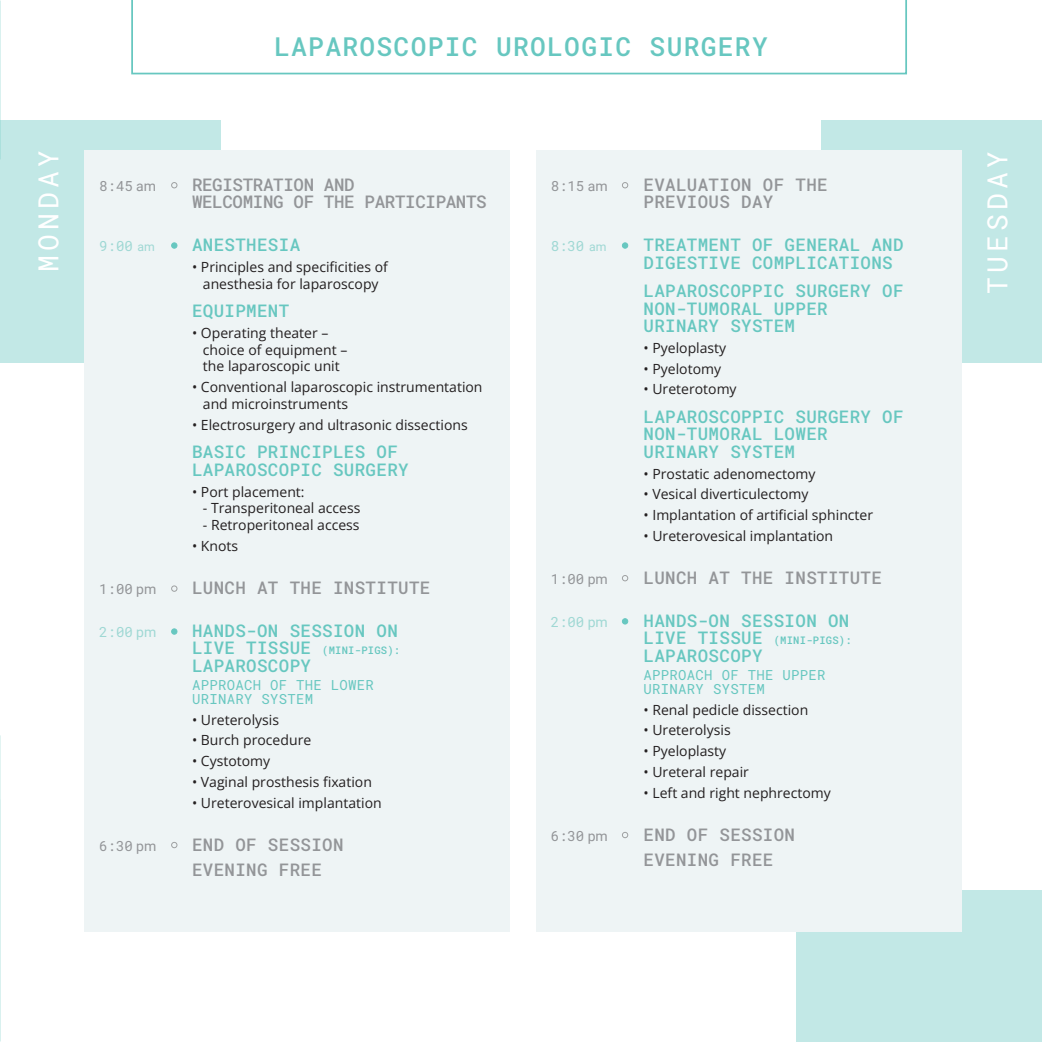
<style>
.page{position:relative;width:1042px;height:1042px;background:#fff}
.page>*{position:absolute;margin:0;border:0;box-sizing:border-box;transform-origin:0 0}
.t1{font:28px "Roboto Mono";letter-spacing:.15em;color:#fff}
.t2{font:26.25px "Roboto Mono";letter-spacing:.05em;color:#67c7c0}
.t3{font:17.5px/17.5px "Roboto Mono";letter-spacing:.02em;color:#67c7c0}
.t4{font:17.5px/25px "Roboto Mono";letter-spacing:.02em;color:#939598}
.t5{font:17.5px/17.5px "Roboto Mono";letter-spacing:-.02em;color:#939598}
.t6{font:14px/16.8px "Open Sans";color:#231f20}
.t7{font:14px/14px "Roboto Mono";letter-spacing:.02em;color:#67c7c0}
.t8{font:14px "Roboto Mono";color:#939598}
.t9{font:14px "Roboto Mono";color:#9fd8d4}
.t10{font:10.5px "Roboto Mono";letter-spacing:.02em;color:#67c7c0}
.s1{font-family:"Roboto"}
.s2{font-family:"Roboto";font-size:12.25px}
.s3{font-size:17.5px}
</style>
<div class="page">
<div style="left:796px;top:890px;width:246px;height:152px;background:#c2e8e6"></div>
<div style="left:0;top:120px;width:220px;height:242px;background:#c2e8e6"></div>
<div style="left:821px;top:120px;width:221px;height:242px;background:#c2e8e6"></div>
<div style="left:84px;top:150px;width:426px;height:781px;background:#eef4f5"></div>
<div style="left:536px;top:150px;width:425px;height:781px;background:#eef4f5"></div>
<div style="left:171px;top:242px;width:6px;height:7px;border:1px solid #67c7c0;border-radius:50%"></div>
<svg style="left:171px;top:628px;width:6px;height:6px"></svg>
<div style="left:622px;top:242px;width:6px;height:7px;border:1px solid #67c7c0;border-radius:50%"></div>
<svg style="left:622px;top:618px;width:6px;height:6px"></svg>
<svg style="left:171px;top:182px;width:6px;height:6px"></svg>
<div style="left:171px;top:585px;width:6px;height:7px;border:1px solid #231f20;border-radius:50%"></div>
<svg style="left:171px;top:842px;width:6px;height:6px"></svg>
<svg style="left:622px;top:182px;width:6px;height:6px"></svg>
<svg style="left:622px;top:575px;width:6px;height:6px"></svg>
<svg style="left:622px;top:832px;width:6px;height:6px"></svg>
<svg style="left:131px;top:0;width:776px;height:74px"></svg>
<h2 class="t2" style="left:274px;top:29px;width:495px">LAPAROSCOPIC UROLOGIC SURGERY</h2>
<h1 class="t1" style="left:29px;top:272px;width:123px;rotate:-90deg">MONDAY</h1>
<h1 class="t1" style="left:978px;top:294px;width:144px;rotate:-90deg">TUESDAY</h1>
<p class="t8" style="left:99px;top:176px;width:58px">8:45 <span class="s1">am</span></p>
<p class="t5" style="left:192px;top:175px;width:296px">REGISTRATION AND<br>WELCOMING OF THE PARTICIPANTS</p>
<p class="t9" style="left:99px;top:236px;width:57px">9:00 <span class="s2">am</span></p>
<p class="t3" style="left:192px;top:235px;width:110px">ANESTHESIA</p>
<p class="t6" style="left:192px;top:258px;width:197px;text-align:center">• Principles and specificities of anesthesia for laparoscopy</p>
<p class="t3" style="left:192px;top:301px;width:99px">EQUIPMENT</p>
<p class="t6" style="left:203px;top:324px;width:146px;text-indent:-11px">• Operating theater – choice of equipment – the laparoscopic unit</p>
<p class="t6" style="left:203px;top:378px;width:281px;text-indent:-11px">• Conventional laparoscopic instrumentation and microinstruments</p>
<p class="t6" style="left:192px;top:416px;width:277px">• Electrosurgery and ultrasonic dissections</p>
<p class="t3" style="left:192px;top:443px;width:218px">BASIC PRINCIPLES OF<br>LAPAROSCOPIC SURGERY</p>
<p class="t6" style="left:192px;top:483px;width:114px">• Port placement:</p>
<p class="t6" style="left:203px;top:499px;width:159px">- Transperitoneal access</p>
<p class="t6" style="left:203px;top:516px;width:158px">- Retroperitoneal access</p>
<p class="t6" style="left:192px;top:537px;width:48px">• Knots</p>
<p class="t8" style="left:99px;top:579px;width:59px">1:00 <span class="s1">pm</span></p>
<p class="t4" style="left:192px;top:574px;width:240px">LUNCH AT THE INSTITUTE</p>
<p class="t9" style="left:99px;top:622px;width:59px">2:00 <span class="s1">pm</span></p>
<p class="t3" style="left:192px;top:621px;width:207px">HANDS-ON SESSION ON</p>
<p class="t10" style="left:192px;top:643px;width:210px"><span class="s3">LIVE TISSUE</span> (MINI-PIGS):</p>
<p class="t3" style="left:192px;top:656px;width:120px">LAPAROSCOPY</p>
<p class="t7" style="left:192px;top:677px;width:184px">APPROACH OF THE LOWER<br>URINARY SYSTEM</p>
<p class="t6" style="left:192px;top:711px;width:89px">• Ureterolysis</p>
<p class="t6" style="left:192px;top:731px;width:121px">• Burch procedure</p>
<p class="t6" style="left:192px;top:752px;width:80px">• Cystotomy</p>
<p class="t6" style="left:192px;top:773px;width:181px">• Vaginal prosthesis fixation</p>
<p class="t6" style="left:192px;top:794px;width:191px">• Ureterovesical implantation</p>
<p class="t8" style="left:99px;top:836px;width:59px">6:30 <span class="s1">pm</span></p>
<p class="t4" style="left:192px;top:831px;width:153px">END OF SESSION<br>EVENING FREE</p>
<p class="t8" style="left:551px;top:176px;width:58px">8:15 <span class="s1">am</span></p>
<p class="t4" style="left:643px;top:175px;width:186px;line-height:17.5px">EVALUATION OF THE<br>PREVIOUS DAY</p>
<p class="t9" style="left:551px;top:236px;width:57px">8:30 <span class="s2">am</span></p>
<p class="t3" style="left:643px;top:235px;width:262px">TREATMENT OF GENERAL AND<br>DIGESTIVE COMPLICATIONS</p>
<p class="t3" style="left:643px;top:281px;width:262px">LAPAROSCOPPIC SURGERY OF<br>NON-TUMORAL UPPER<br>URINARY SYSTEM</p>
<p class="t6" style="left:643px;top:339px;width:84px">• Pyeloplasty</p>
<p class="t6" style="left:643px;top:360px;width:79px">• Pyelotomy</p>
<p class="t6" style="left:643px;top:380px;width:95px">• Ureterotomy</p>
<p class="t3" style="left:643px;top:407px;width:262px">LAPAROSCOPPIC SURGERY OF<br>NON-TUMORAL LOWER<br>URINARY SYSTEM</p>
<p class="t6" style="left:643px;top:465px;width:173px">• Prostatic adenomectomy</p>
<p class="t6" style="left:643px;top:485px;width:166px">• Vesical diverticulectomy</p>
<p class="t6" style="left:643px;top:506px;width:231px">• Implantation of artificial sphincter</p>
<p class="t6" style="left:643px;top:527px;width:191px">• Ureterovesical implantation</p>
<p class="t8" style="left:551px;top:569px;width:59px">1:00 <span class="s1">pm</span></p>
<p class="t4" style="left:643px;top:564px;width:240px">LUNCH AT THE INSTITUTE</p>
<p class="t9" style="left:551px;top:612px;width:59px">2:00 <span class="s1">pm</span></p>
<p class="t3" style="left:643px;top:611px;width:207px">HANDS-ON SESSION ON</p>
<p class="t10" style="left:643px;top:633px;width:210px"><span class="s3">LIVE TISSUE</span> (MINI-PIGS):</p>
<p class="t3" style="left:643px;top:646px;width:120px">LAPAROSCOPY</p>
<p class="t7" style="left:643px;top:667px;width:184px">APPROACH OF THE UPPER<br>URINARY SYSTEM</p>
<p class="t6" style="left:643px;top:701px;width:166px">• Renal pedicle dissection</p>
<p class="t6" style="left:643px;top:721px;width:89px">• Ureterolysis</p>
<p class="t6" style="left:643px;top:742px;width:84px">• Pyeloplasty</p>
<p class="t6" style="left:643px;top:763px;width:107px">• Ureteral repair</p>
<p class="t6" style="left:643px;top:784px;width:189px">• Left and right nephrectomy</p>
<p class="t8" style="left:551px;top:826px;width:59px">6:30 <span class="s1">pm</span></p>
<p class="t4" style="left:643px;top:821px;width:153px">END OF SESSION<br>EVENING FREE</p>
</div>
